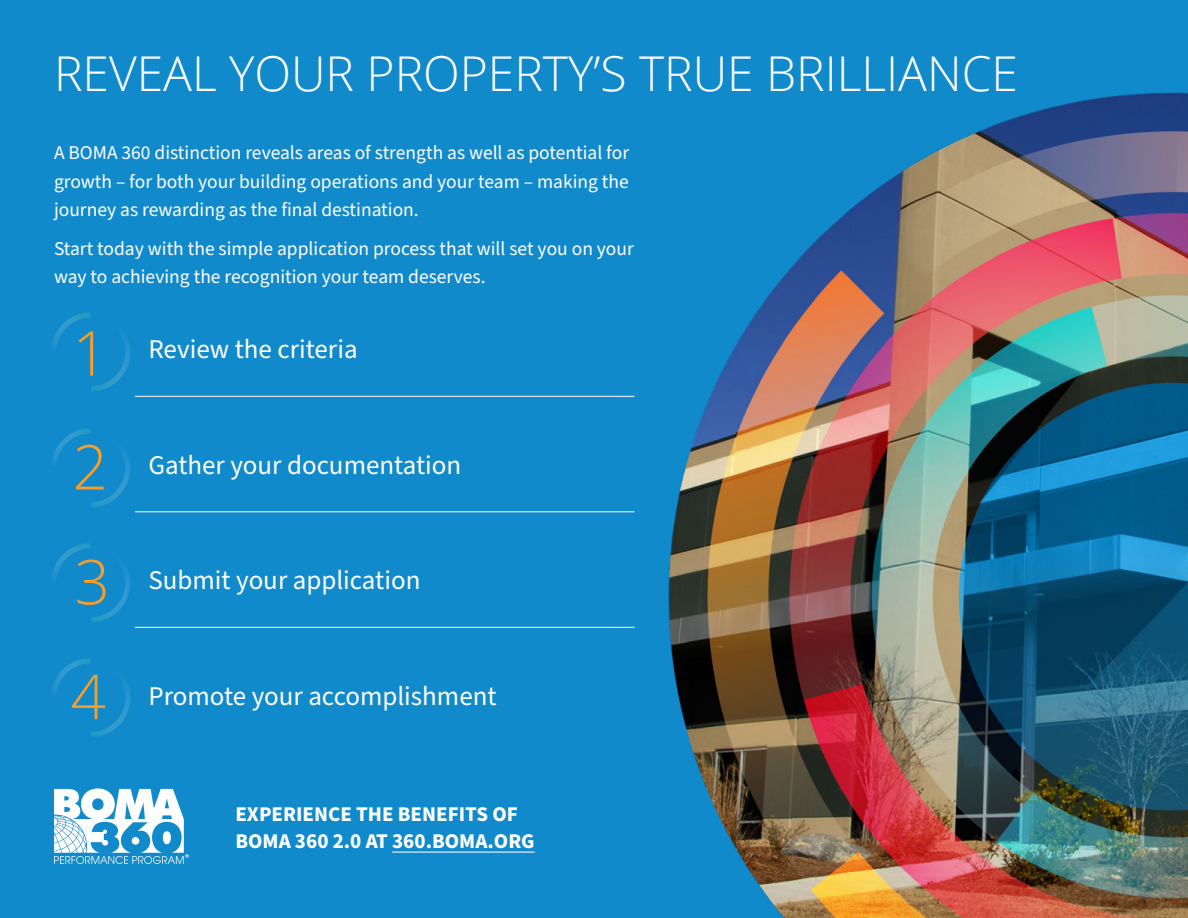
<style>
.page{position:relative;width:1188px;height:918px;background:#118acb}
.page>*{position:absolute;margin:0;border:0;box-sizing:border-box;transform-origin:0 0}
.t1{font:300 61.8px/114.4px "Open Sans";color:#f99d2a;text-align:justify}
.t2{font:300 48px "Open Sans";color:#fff}
.t3{font:27px "Source Sans Pro";color:#fff}
.t4{font:700 21px/27px "Source Sans Pro";color:#fff}
.t5{font:19.5px/28.5px "Source Sans Pro";color:#fff;text-align:justify}
</style>
<div class="page">
<hr style="left:135px;top:396px;width:499px;height:1px;background:#fff">
<hr style="left:135px;top:512px;width:499px;height:1px;background:#fff">
<hr style="left:135px;top:627px;width:499px;height:1px;background:#fff">
<hr style="left:392px;top:852px;width:143px;height:1px;background:#fff">
<svg style="left:52px;top:313px;width:78px;height:78px"></svg>
<svg style="left:52px;top:428px;width:78px;height:79px"></svg>
<svg style="left:52px;top:543px;width:78px;height:79px"></svg>
<svg style="left:52px;top:658px;width:78px;height:79px"></svg>
<img style="left:668px;top:92px;width:520px;height:826px">
<svg style="left:54px;top:788px;width:135px;height:76px"></svg>
<h2 class="t2" style="left:54px;top:40px;width:965px">REVEAL YOUR PROPERTY’S TRUE BRILLIANCE</h2>
<p class="t5" style="left:54px;top:139px;width:577px">A BOMA 360 distinction reveals areas of strength as well as potential for growth – for both your building operations and your team – making the journey as rewarding as the final destination.</p>
<p class="t5" style="left:54px;top:235px;width:581px">Start today with the simple application process that will set you on your way to achieving the recognition your team deserves.</p>
<h1 class="t1" style="left:71px;top:294px;width:41px">1<br>2<br>3<br>4</h1>
<h3 class="t3" style="left:148px;top:331px;width:211px">Review the criteria</h3>
<h3 class="t3" style="left:148px;top:447px;width:314px">Gather your documentation</h3>
<h3 class="t3" style="left:148px;top:562px;width:273px">Submit your application</h3>
<h3 class="t3" style="left:148px;top:678px;width:350px">Promote your accomplishment</h3>
<p class="t4" style="left:235px;top:801px;width:301px">EXPERIENCE THE BENEFITS OF<br>BOMA 360 2.0 AT 360.BOMA.ORG</p>
</div>
